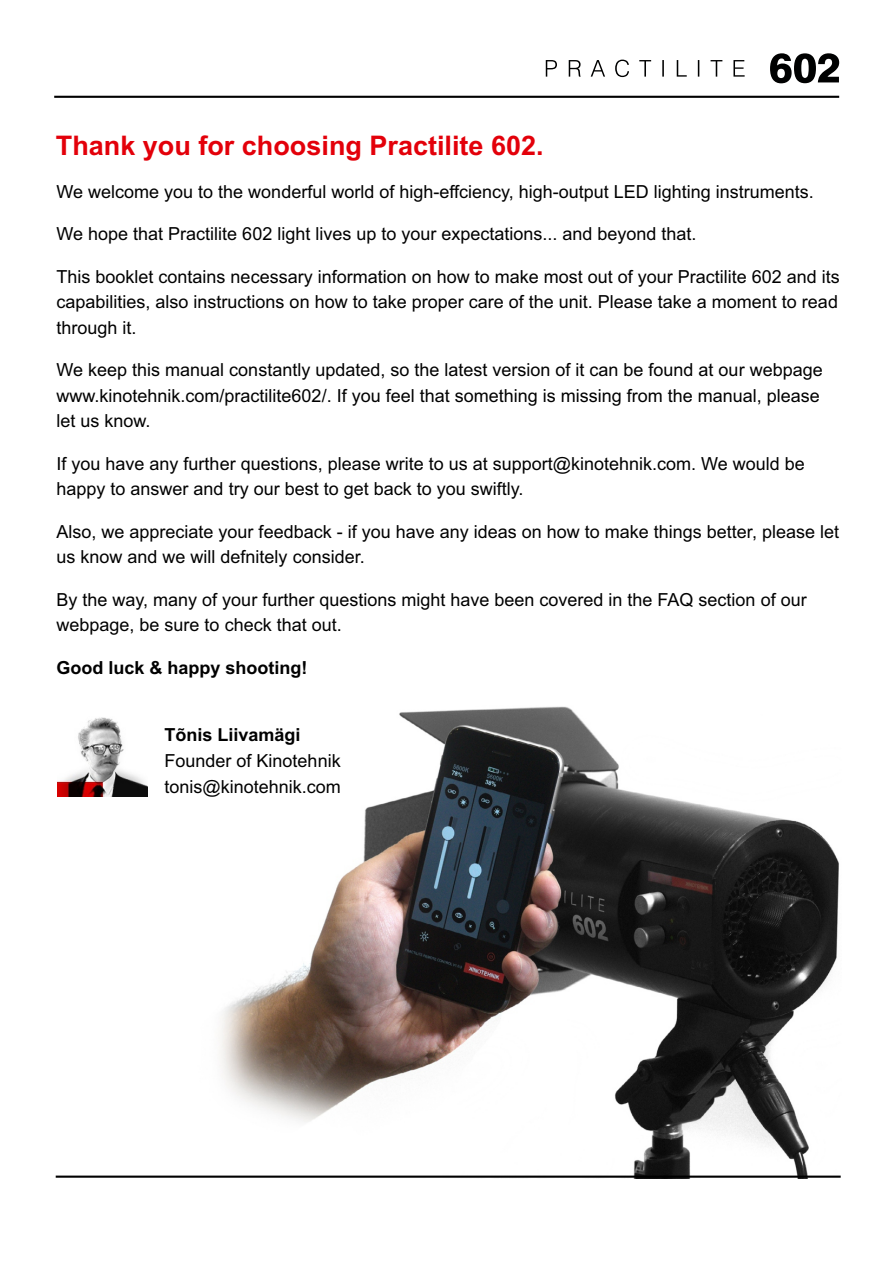
<style>
.page{position:relative;width:893px;height:1263px;background:#fff}
.page>*{position:absolute;margin:0;border:0;box-sizing:border-box;transform-origin:0 0}
.t1{font:700 27px "Arial";color:#e3000a}
.t2{font:18px/25.5px "Arial";color:#000}
.t3{font:700 18px "Arial";color:#000}
</style>
<div class="page">
<img style="left:220px;top:706px;width:619px;height:469px">
<img style="left:58px;top:717px;width:90px;height:80px">
<hr style="left:56px;top:1175px;width:785px;height:3px;background:#000">
<hr style="left:54px;top:96px;width:785px;height:2px;background:#000">
<svg style="left:546px;top:60px;width:199px;height:17px"></svg>
<svg style="left:770px;top:53px;width:69px;height:30px"></svg>
<h1 class="t1" style="left:56px;top:135px;width:489px">Thank you for choosing Practilite 602.</h1>
<p class="t2" style="left:57px;top:180px;width:759px">We welcome you to the wonderful world of high-effciency, high-output LED lighting instruments.</p>
<p class="t2" style="left:57px;top:223px;width:642px">We hope that Practilite 602 light lives up to your expectations... and beyond that.</p>
<p class="t2" style="left:57px;top:265px;width:785px;text-align:justify">This booklet contains necessary information on how to make most out of your Practilite 602 and its capabilities, also instructions on how to take proper care of the unit. Please take a moment to read through it.</p>
<p class="t2" style="left:57px;top:359px;width:768px">We keep this manual constantly updated, so the latest version of it can be found at our webpage www.kinotehnik.com/practilite602/. If you feel that something is missing from the manual, please let us know.</p>
<p class="t2" style="left:57px;top:452px;width:750px">If you have any further questions, please write to us at support@kinotehnik.com. We would be happy to answer and try our best to get back to you swiftly.</p>
<p class="t2" style="left:57px;top:520px;width:784px">Also, we appreciate your feedback - if you have any ideas on how to make things better, please let us know and we will defnitely consider.</p>
<p class="t2" style="left:57px;top:588px;width:752px">By the way, many of your further questions might have been covered in the FAQ section of our webpage, be sure to check that out.</p>
<p class="t3" style="left:57px;top:661px;width:253px">Good luck &amp; happy shooting!</p>
<p class="t3" style="left:165px;top:728px;width:138px">Tõnis Liivamägi</p>
<p class="t2" style="left:165px;top:750px;width:178px">Founder of Kinotehnik tonis@kinotehnik.com</p>
</div>
